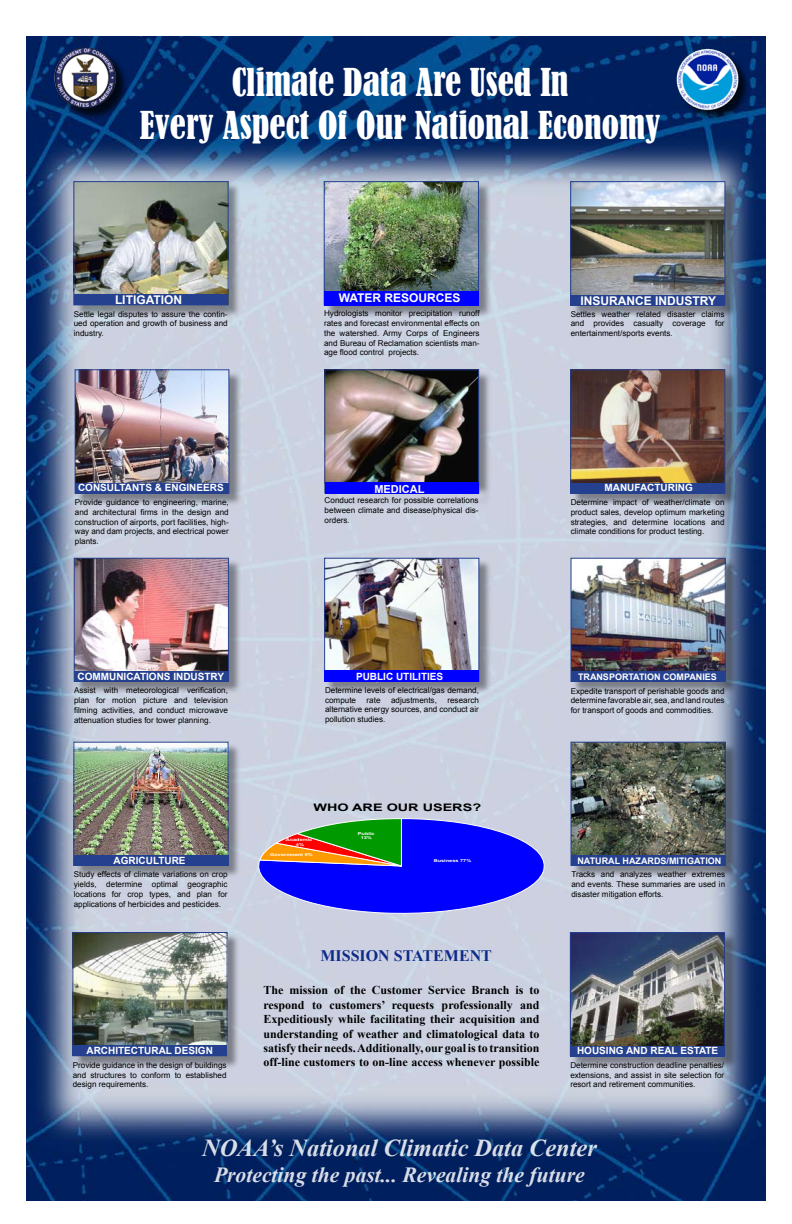
<style>
.page{position:relative;width:792px;height:1224px;background:#fff}
.page>*{position:absolute;margin:0;border:0;box-sizing:border-box;transform-origin:0 0}
.t1{font:condensed 36px/43.2px "Bernard";color:#fff;text-align:center}
.t2{font:italic 700 24.3px "Times New Roman";color:#fff}
.t3{font:italic 700 21.6px "Times New Roman";color:#fff}
.t4{font:700 16px "Times New Roman";color:#0d2b88}
.t5{font:700 12px/14.4px "Times New Roman";color:#000;text-align:justify}
.t6{font:700 12px "Arial";color:#fff}
.t7{font:700 11px "Arial";color:#fff}
.t8{font:700 10.4px "Arial";color:#000;scale:1.39 1}
.t9{font:10.1px "Times New Roman";color:#fff;scale:.9 1}
.t10{font:10.1px "Times New Roman";color:#fff;scale:.89 1}
.t11{font:700 10px "Arial";color:#fff}
.t12{font:700 9px "Arial";color:#fff}
.t13{font:8.1px/9.7px "Arial";color:#000;text-align:justify}
.t14{font:700 4px "Arial";color:#fff;scale:1.39 1}
</style>
<div class="page">
<img style="left:26px;top:36px;width:739px;height:1165px">
<div style="left:75px;top:183px;width:166px;height:135px;background:#000;opacity:.4"></div>
<img style="left:76px;top:183px;width:150px;height:111px">
<div style="left:74px;top:181px;width:154px;height:124px;border:1px solid #24408f"></div>
<div style="left:74px;top:294px;width:154px;height:11px;background:#24408f"></div>
<div style="left:76px;top:371px;width:166px;height:135px;background:#000;opacity:.4"></div>
<img style="left:77px;top:371px;width:150px;height:112px">
<div style="left:75px;top:369px;width:154px;height:124px;border:1px solid #24408f"></div>
<div style="left:75px;top:483px;width:154px;height:11px;background:#24408f"></div>
<div style="left:76px;top:560px;width:165px;height:135px;background:#000;opacity:.4"></div>
<img style="left:76px;top:560px;width:151px;height:111px">
<div style="left:74px;top:558px;width:155px;height:124px;border:1px solid #24408f"></div>
<div style="left:74px;top:671px;width:155px;height:10px;background:#24408f"></div>
<div style="left:75px;top:744px;width:166px;height:135px;background:#000;opacity:.4"></div>
<img style="left:76px;top:744px;width:150px;height:111px">
<div style="left:74px;top:742px;width:154px;height:124px;border:1px solid #24408f"></div>
<div style="left:74px;top:855px;width:154px;height:11px;background:#24408f"></div>
<div style="left:74px;top:934px;width:166px;height:135px;background:#000;opacity:.4"></div>
<img style="left:75px;top:934px;width:150px;height:111px">
<div style="left:73px;top:932px;width:154px;height:124px;border:1px solid #24408f"></div>
<div style="left:73px;top:1045px;width:154px;height:11px;background:#24408f"></div>
<div style="left:572px;top:934px;width:165px;height:135px;background:#000;opacity:.4"></div>
<img style="left:572px;top:934px;width:151px;height:112px">
<div style="left:570px;top:932px;width:155px;height:124px;border:1px solid #24408f"></div>
<div style="left:570px;top:1046px;width:155px;height:10px;background:#24408f"></div>
<div style="left:572px;top:744px;width:166px;height:135px;background:#000;opacity:.4"></div>
<img style="left:573px;top:744px;width:151px;height:111px">
<div style="left:571px;top:742px;width:155px;height:124px;border:1px solid #24408f"></div>
<div style="left:571px;top:855px;width:154px;height:11px;background:#24408f"></div>
<div style="left:572px;top:560px;width:166px;height:135px;background:#000;opacity:.4"></div>
<img style="left:573px;top:560px;width:151px;height:111px">
<div style="left:571px;top:558px;width:155px;height:124px;border:1px solid #24408f"></div>
<div style="left:571px;top:671px;width:154px;height:11px;background:#24408f"></div>
<div style="left:572px;top:371px;width:166px;height:135px;background:#000;opacity:.4"></div>
<img style="left:572px;top:371px;width:151px;height:112px">
<div style="left:570px;top:369px;width:155px;height:124px;border:1px solid #24408f"></div>
<div style="left:570px;top:483px;width:155px;height:10px;background:#24408f"></div>
<div style="left:572px;top:183px;width:166px;height:135px;background:#000;opacity:.4"></div>
<img style="left:572px;top:183px;width:151px;height:112px">
<div style="left:570px;top:181px;width:155px;height:124px;border:1px solid #24408f"></div>
<div style="left:570px;top:295px;width:155px;height:10px;background:#24408f"></div>
<div style="left:326px;top:183px;width:165px;height:135px;background:#000;opacity:.4"></div>
<img style="left:326px;top:183px;width:151px;height:109px">
<div style="left:324px;top:181px;width:155px;height:124px;border:1px solid #24408f"></div>
<div style="left:326px;top:371px;width:166px;height:135px;background:#000;opacity:.4"></div>
<img style="left:327px;top:371px;width:150px;height:112px">
<div style="left:325px;top:369px;width:154px;height:124px;border:1px solid #24408f"></div>
<div style="left:325px;top:483px;width:154px;height:11px;background:#00f"></div>
<div style="left:326px;top:560px;width:166px;height:135px;background:#000;opacity:.4"></div>
<img style="left:326px;top:560px;width:151px;height:110px">
<div style="left:324px;top:558px;width:155px;height:124px;border:1px solid #24408f"></div>
<svg style="left:259px;top:818px;width:285px;height:96px;background:#464bce"></svg>
<div style="left:324px;top:292px;width:155px;height:14px;background:#00f"></div>
<div style="left:55px;top:48px;width:74px;height:74px;background:#000;opacity:.75"></div>
<img style="left:58px;top:93px;width:47px;height:15px">
<div style="left:677px;top:49px;width:74px;height:74px;background:#000;opacity:.75"></div>
<img style="left:674px;top:46px;width:66px;height:66px">
<div style="left:324px;top:670px;width:155px;height:12px;background:#00f"></div>
<h1 class="t1" style="left:140px;top:61px;width:522px">Climate Data Are Used In<br>Every Aspect Of Our National Economy</h1>
<h3 class="t6" style="left:115px;top:292px;width:69px">LITIGATION</h3>
<p class="t13" style="left:74px;top:309px;width:155px">Settle legal disputes to assure the contin&shy;ued operation and growth of business and industry.</p>
<h3 class="t6" style="left:339px;top:290px;width:123px">WATER RESOURCES</h3>
<h3 class="t6" style="left:580px;top:292px;width:137px">INSURANCE INDUSTRY</h3>
<p class="t10" style="left:374px;top:293px;width:65px">water resources</p>
<p class="t13" style="left:324px;top:309px;width:157px">Hydrologists monitor precipitation runoff rates and forecast environmental effects on the watershed. Army Corps of Engineers and Bureau of Reclamation scientists man&shy;age flood control projects.</p>
<p class="t13" style="left:571px;top:309px;width:155px">Settles weather related disaster claims and provides casualty coverage for entertainment/sports events.</p>
<p class="t11" style="left:78px;top:481px;width:147px">CONSULTANTS &amp; ENGINEERS</p>
<p class="t13" style="left:75px;top:498px;width:155px">Provide guidance to engineering, marine, and architectural firms in the design and construction of airports, port facilities, high&shy;way and dam projects, and electrical power plants.</p>
<h3 class="t7" style="left:374px;top:482px;width:52px">MEDICAL</h3>
<p class="t9" style="left:386px;top:483px;width:34px">medical</p>
<p class="t13" style="left:325px;top:496px;width:155px">Conduct research for possible correlations between climate and disease/physical dis&shy;orders.</p>
<p class="t11" style="left:604px;top:481px;width:90px">MANUFACTURING</p>
<p class="t13" style="left:571px;top:498px;width:155px">Determine impact of weather/climate on product sales, develop optimum marketing strategies, and determine locations and climate conditions for product testing.</p>
<p class="t11" style="left:78px;top:670px;width:148px">COMMUNICATIONS INDUSTRY</p>
<p class="t11" style="left:356px;top:670px;width:89px">PUBLIC UTILITIES</p>
<p class="t9" style="left:376px;top:670px;width:60px">public utilities</p>
<p class="t13" style="left:325px;top:685px;width:155px">Determine levels of electrical/gas demand, compute</p>
<p class="t13" style="left:74px;top:686px;width:155px">Assist with meteorological verification, plan for motion picture and television filming activities, and conduct microwave attenuation studies for tower planning.</p>
<p class="t13" style="left:325px;top:695px;width:155px;text-indent:122px">research alternative energy sources, and conduct air pollution studies.</p>
<p class="t13" style="left:367px;top:695px;width:15px">rate</p>
<p class="t13" style="left:391px;top:695px;width:47px">adjustments,</p>
<p class="t8" style="left:314px;top:802px;width:122px">WHO ARE OUR USERS?</p>
<p class="t12" style="left:578px;top:670px;width:140px">TRANSPORTATION COMPANIES</p>
<p class="t13" style="left:571px;top:686px;width:155px">Expedite transport of perishable goods and determine favorable air, sea, and land routes for transport of goods and commodities.</p>
<p class="t14" style="left:358px;top:831px;width:14px">Public</p>
<p class="t14" style="left:361px;top:836px;width:10px">13%</p>
<p class="t14" style="left:286px;top:838px;width:21px">Academic</p>
<p class="t14" style="left:296px;top:842px;width:7px">4%</p>
<p class="t14" style="left:270px;top:852px;width:32px">Government 6%</p>
<p class="t11" style="left:114px;top:854px;width:74px">AGRICULTURE</p>
<p class="t12" style="left:578px;top:854px;width:145px">NATURAL HAZARDS/MITIGATION</p>
<p class="t14" style="left:434px;top:859px;width:29px">Business 77%</p>
<p class="t13" style="left:74px;top:870px;width:155px">Study effects of climate variations on crop yields, determine optimal geographic locations for crop types, and plan for applications of herbicides and pesticides.</p>
<p class="t13" style="left:571px;top:870px;width:155px">Tracks and analyzes weather extremes and events. These summaries are used in disaster mitigation efforts.</p>
<h3 class="t4" style="left:320px;top:944px;width:173px">MISSION STATEMENT</h3>
<p class="t5" style="left:264px;top:983px;width:277px">The mission of the Customer Service Branch is to respond to customers’ requests professionally and Expeditiously while facilitating their acquisition and understanding of weather and climatological data to satisfy their needs. Additionally, our goal is to transition off-line customers to on-line access whenever possible</p>
<p class="t11" style="left:86px;top:1044px;width:128px">ARCHITECTURAL DESIGN</p>
<p class="t11" style="left:577px;top:1044px;width:143px">HOUSING AND REAL ESTATE</p>
<p class="t13" style="left:73px;top:1060px;width:155px">Provide guidance in the design of buildings and structures to conform to established design requirements.</p>
<p class="t13" style="left:570px;top:1060px;width:155px">Determine construction deadline penalties/ extensions, and assist in site selection for resort and retirement communities.</p>
<h2 class="t2" style="left:202px;top:1131px;width:396px">NOAA’s National Climatic Data Center</h2>
<h3 class="t3" style="left:214px;top:1159px;width:372px">Protecting the past... Revealing the future</h3>
</div>
